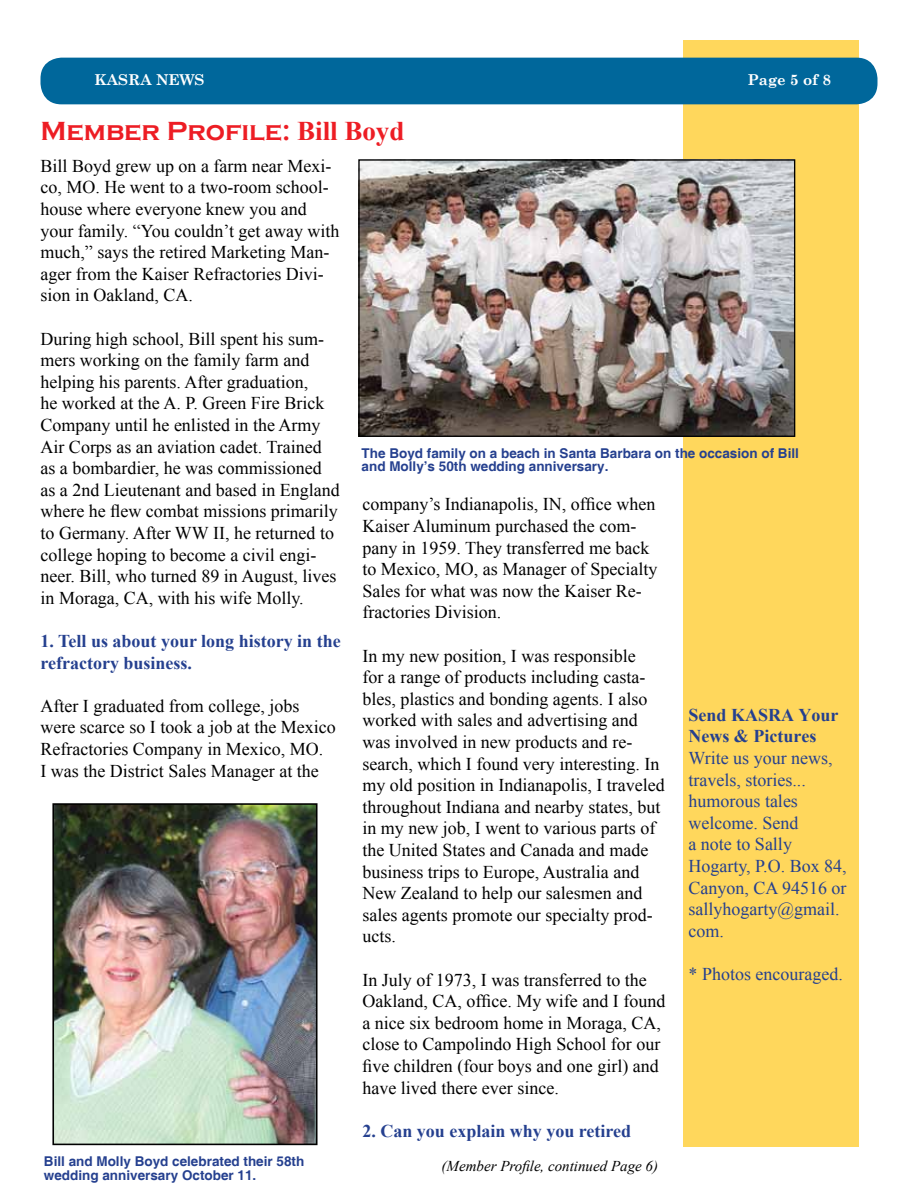
<style>
.page{position:relative;width:918px;height:1188px;background:#fff}
.page>*{position:absolute;margin:0;border:0;box-sizing:border-box;transform-origin:0 0}
.t1{font:700 27px "Copperplate Gothic";color:#ed1d24}
.t2{font:18px/21.6px "Times New Roman";color:#000}
.t3{font:18px/21.6px "Times New Roman";color:#25408f}
.t4{font:700 18px/21.6px "Times New Roman";color:#25408f}
.t5{font:italic 15px "Times New Roman";color:#000}
.t6{font:700 15px "Century Schoolbook";color:#fff}
.t7{font:700 13.5px/13.5px "Helvetica";color:#25408f}
.s1{font-family:"Times New Roman"}
</style>
<div class="page">
<div style="left:684px;top:40px;width:175px;height:1108px;background:#ffd75c"></div>
<div style="left:40px;top:58px;width:838px;height:46px;background:#00679b;border-radius:21px"></div>
<img style="left:360px;top:161px;width:433px;height:274px">
<div style="left:358px;top:159px;width:437px;height:278px;border:1px solid #000"></div>
<img style="left:55px;top:806px;width:260px;height:336px">
<div style="left:52px;top:803px;width:266px;height:342px;border:2px solid #000"></div>
<p class="t6" style="left:94px;top:68px;width:112px">KASRA NEWS</p>
<p class="t6" style="left:748px;top:68px;width:85px">Page 5 of 8</p>
<h1 class="t1" style="left:40px;top:116px;width:365px">Member Profile: <span class="s1">Bill Boyd</span></h1>
<p class="t2" style="left:40px;top:155px;width:301px">Bill Boyd grew up on a farm near Mexi&shy;co, MO. He went to a two-room school&shy;house where everyone knew you and your family. “You couldn’t get away with much,” says the retired Marketing Man&shy;ager from the Kaiser Refractories Divi&shy;sion in Oakland, CA.</p>
<p class="t2" style="left:40px;top:327px;width:301px">During high school, Bill spent his sum&shy;mers working on the family farm and helping his parents. After graduation,<br>he worked at the A. P. Green Fire Brick Company until he enlisted in the Army Air Corps as an aviation cadet. Trained as a bombardier, he was commissioned as a 2nd Lieutenant and based in England where he flew combat missions primarily to Germany. After WW II, he returned to college hoping to become a civil engi&shy;neer. Bill, who turned 89 in August, lives in Moraga, CA, with his wife Molly.</p>
<p class="t4" style="left:40px;top:630px;width:302px">1. Tell us about your long history in the refractory business.</p>
<p class="t2" style="left:40px;top:695px;width:297px">After I graduated from college, jobs were scarce so I took a job at the Mexico Refractories Company in Mexico, MO.<br>I was the District Sales Manager at the</p>
<p class="t7" style="left:362px;top:447px;width:439px">The Boyd family on a beach in Santa Barbara on the occasion of Bill and Molly’s 50th wedding anniversary.</p>
<p class="t2" style="left:362px;top:493px;width:296px">company’s Indianapolis, IN, office when Kaiser Aluminum purchased the com&shy;pany in 1959. They transferred me back to Mexico, MO, as Manager of Specialty Sales for what was now the Kaiser Re&shy;fractories Division.</p>
<p class="t2" style="left:362px;top:644px;width:304px">In my new position, I was responsible<br>for a range of products including casta&shy;bles, plastics and bonding agents. I also worked with sales and advertising and was involved in new products and re&shy;search, which I found very interesting. In my old position in Indianapolis, I traveled throughout Indiana and nearby states, but in my new job, I went to various parts of the United States and Canada and made business trips to Europe, Australia and New Zealand to help our salesmen and sales agents promote our specialty prod&shy;ucts.</p>
<p class="t2" style="left:362px;top:968px;width:304px">In July of 1973, I was transferred to the Oakland, CA, office. My wife and I found a nice six bedroom home in Moraga, CA, close to Campolindo High School for our five children (four boys and one girl) and have lived there ever since.</p>
<p class="t4" style="left:362px;top:1119px;width:270px">2. Can you explain why you retired</p>
<p class="t4" style="left:688px;top:704px;width:152px">Send KASRA Your<br>News &amp; Pictures</p>
<p class="t3" style="left:688px;top:747px;width:160px">Write us your news, travels, stories... humorous tales welcome. Send<br>a note to Sally<br>Hogarty, P.O. Box 84,<br>Canyon, CA 94516 or sallyhogarty@gmail. com.</p>
<p class="t3" style="left:688px;top:963px;width:156px">* Photos encouraged.</p>
<p class="t7" style="left:44px;top:1155px;width:262px">Bill and Molly Boyd celebrated their 58th wedding anniversary October 11.</p>
<p class="t5" style="left:442px;top:1156px;width:218px">(Member Profile, continued Page 6)</p>
</div>
